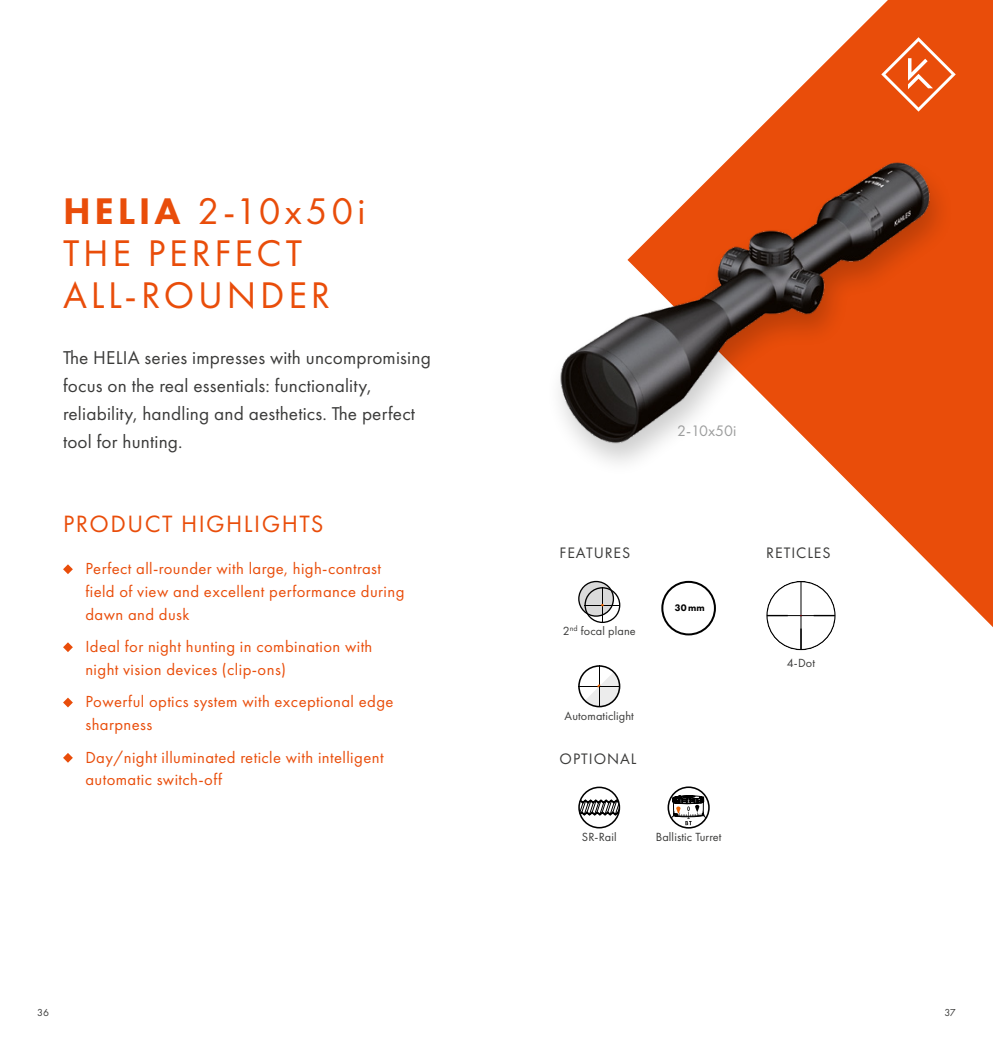
<style>
.page{position:relative;width:993px;height:1042px;background:#fff}
.page>*{position:absolute;margin:0;border:0;box-sizing:border-box;transform-origin:0 0}
.t1{font:38.5px/42px "Futura PT";letter-spacing:.1em;color:#e94d0a}
.t2{font:24.5px "Futura PT";letter-spacing:.06em;color:#e94d0a}
.t3{font:19.25px/28px "Futura PT";letter-spacing:.01em;color:#3b3b3a}
.t4{font:16.62px/22.8px "Futura PT";letter-spacing:.025em;color:#e94d0a}
.t5{font:15.75px "Futura PT";letter-spacing:.06em;color:#3b3b3a}
.t6{font:15.75px "Futura PT";color:#9c9d9d}
.t7{font:12.25px "Futura PT";letter-spacing:.01em;color:#3b3b3a}
.t8{font:10.5px "Futura PT";color:#3b3b3a}
.t9{font:800 9.8px "Futura PT";color:#000}
.s1{font-weight:800}
</style>
<div class="page">
<svg style="left:661px;top:0;width:331px;height:627px"></svg>
<svg style="left:881px;top:37px;width:74px;height:75px;background:#ec672e"></svg>
<div style="left:545px;top:157px;width:409px;height:320px;background:#000;opacity:.2"></div>
<img style="left:545px;top:158px;width:447px;height:293px">
<svg style="left:63px;top:564px;width:10px;height:10px"></svg>
<svg style="left:63px;top:642px;width:10px;height:10px"></svg>
<svg style="left:63px;top:697px;width:10px;height:10px"></svg>
<svg style="left:63px;top:753px;width:10px;height:10px"></svg>
<div style="left:766px;top:581px;width:69px;height:69px;background:#fff;border-radius:50%"></div>
<div style="left:766px;top:581px;width:69px;height:69px;border:1px solid #000;border-radius:50%"></div>
<hr style="left:800px;top:581px;width:1px;height:68px;background:#000">
<hr style="left:766px;top:615px;width:68px;height:1px;background:#000">
<svg style="left:800px;top:628px;width:1px;height:21px"></svg>
<svg style="left:578px;top:581px;width:42px;height:42px"></svg>
<div style="left:661px;top:581px;width:54px;height:54px;border:2px solid #000;border-radius:50%"></div>
<svg style="left:578px;top:665px;width:42px;height:42px"></svg>
<svg style="left:578px;top:798px;width:41px;height:18px"></svg>
<div style="left:578px;top:786px;width:42px;height:42px;border:2px solid #000;border-radius:50%"></div>
<svg style="left:670px;top:795px;width:36px;height:30px"></svg>
<div style="left:667px;top:786px;width:42px;height:42px;border:2px solid #000;border-radius:50%"></div>
<h1 class="t1" style="left:63px;top:190px;width:304px"><span class="s1">HELIA</span> 2-10x50i<br>THE PERFECT<br>ALL-ROUNDER</h1>
<p class="t3" style="left:63px;top:343px;width:369px">The HELIA series impresses with uncompromising focus on the real essentials: functionality, reliability, handling and aesthetics. The perfect tool for hunting.</p>
<h2 class="t2" style="left:63px;top:509px;width:262px">PRODUCT HIGHLIGHTS</h2>
<p class="t4" style="left:85px;top:557px;width:320px">Perfect all-rounder with large, high-contrast field of view and excellent performance during dawn and dusk</p>
<p class="t4" style="left:85px;top:635px;width:288px">Ideal for night hunting in combination with night vision devices (clip-ons)</p>
<p class="t4" style="left:85px;top:690px;width:309px">Powerful optics system with exceptional edge sharpness</p>
<p class="t4" style="left:85px;top:746px;width:299px">Day/night illuminated reticle with intelligent automatic switch-off</p>
<p class="t6" style="left:677px;top:422px;width:61px">2-10x50i</p>
<p class="t5" style="left:559px;top:543px;width:72px">FEATURES</p>
<p class="t7" style="left:562px;top:624px;width:75px">2<sup>nd</sup> focal plane</p>
<p class="t7" style="left:564px;top:708px;width:71px">Automaticlight</p>
<p class="t5" style="left:559px;top:749px;width:78px">OPTIONAL</p>
<p class="t9" style="left:674px;top:602px;width:31px">30 mm</p>
<p class="t7" style="left:581px;top:829px;width:36px">SR-Rail</p>
<p class="t7" style="left:655px;top:829px;width:67px">Ballistic Turret</p>
<p class="t5" style="left:766px;top:543px;width:66px">RETICLES</p>
<p class="t7" style="left:786px;top:656px;width:30px">4-Dot</p>
<p class="t8" style="left:37px;top:1006px;width:13px">36</p>
<p class="t8" style="left:944px;top:1006px;width:13px">37</p>
</div>
